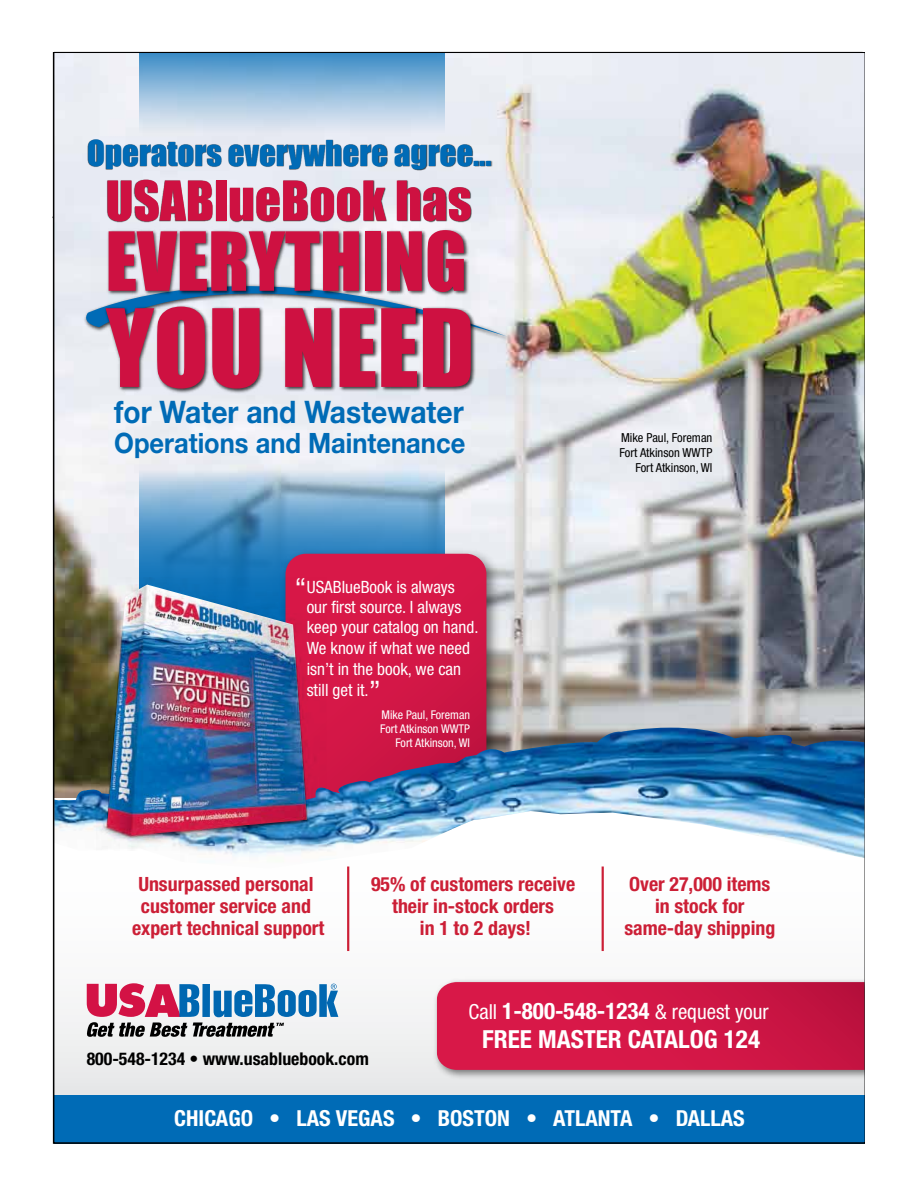
<style>
.page{position:relative;width:918px;height:1188px;background:#fff}
.page>*{position:absolute;margin:0;border:0;box-sizing:border-box;transform-origin:0 0}
.t1{font:99.6px "Impact";color:#ce1141}
.t2{font:75.15px "Impact";color:#ce1141}
.t3{font:50.7px "Impact";color:#ce1141}
.t4{font:32.7px "Impact";color:#006bb6}
.t5{font:700 31.05px "Helvetica Neue";color:#006bb6;scale:.91 1}
.t6{font:700 28.05px "Helvetica Neue";color:#006bb6;scale:.91 1}
.t7{font:700 condensed 24.9px "Helvetica Neue";color:#fff}
.t8{font:700 condensed 22.05px "Helvetica Neue";color:#fff}
.t9{font:condensed 20.7px "Helvetica Neue";color:#fff}
.t10{font:700 condensed 19.65px/21.9px "Helvetica Neue";color:#cc1f36;text-align:center}
.t11{font:700 condensed 17.55px "Helvetica Neue";color:#000}
.t12{font:condensed 16.95px/20.7px "Helvetica Neue";color:#fff}
.t13{font:condensed 12.45px/14.9px "Helvetica Neue";color:#000;text-align:right}
.t14{font:condensed 12px/14.1px "Helvetica Neue";color:#fff;text-align:right}
.s1{font-size:29.7px}
.s2{font-weight:700;font-size:22.8px}
</style>
<div class="page">
<img style="left:53px;top:52px;width:812px;height:1091px">
<h3 class="t4" style="left:87px;top:128px;width:406px">Operators everywhere agree...</h3>
<h3 class="t3" style="left:106px;top:161px;width:368px">USABlueBook has</h3>
<h2 class="t2" style="left:106px;top:203px;width:363px">EVERYTHING</h2>
<h1 class="t1" style="left:106px;top:271px;width:370px">YOU NEED</h1>
<h3 class="t5" style="left:114px;top:392px;width:386px">for Water and Wastewater</h3>
<h3 class="t6" style="left:114px;top:425px;width:387px">Operations and Maintenance</h3>
<p class="t12" style="left:307px;top:576px;width:173px;text-indent:-12px"><span class="s1">“</span>USABlueBook is always our first source. I always keep your catalog on hand.<br>We know if what we need isn’t in the book, we can still get it.<span class="s1">”</span></p>
<p class="t14" style="left:380px;top:708px;width:91px">Mike Paul, Foreman<br>Fort Atkinson WWTP<br>Fort Atkinson, WI</p>
<p class="t13" style="left:620px;top:430px;width:94px">Mike Paul, Foreman<br>Fort Atkinson WWTP<br>Fort Atkinson, WI</p>
<p class="t10" style="left:132px;top:873px;width:194px">Unsurpassed personal customer service and expert technical support</p>
<p class="t10" style="left:624px;top:873px;width:152px">Over 27,000 items in stock for same-day shipping</p>
<p class="t10" style="left:371px;top:873px;width:206px">95% of customers receive their in-stock orders<br>in 1 to 2 days!</p>
<p class="t11" style="left:87px;top:1048px;width:284px">800-548-1234 • www.usabluebook.com</p>
<p class="t9" style="left:469px;top:1000px;width:302px">Call <span class="s2">1-800-548-1234</span> &amp; request your</p>
<p class="t7" style="left:482px;top:1024px;width:279px">FREE MASTER CATALOG 124</p>
<p class="t8" style="left:174px;top:1105px;width:572px">CHICAGO • LAS VEGAS • BOSTON • ATLANTA • DALLAS</p>
</div>
